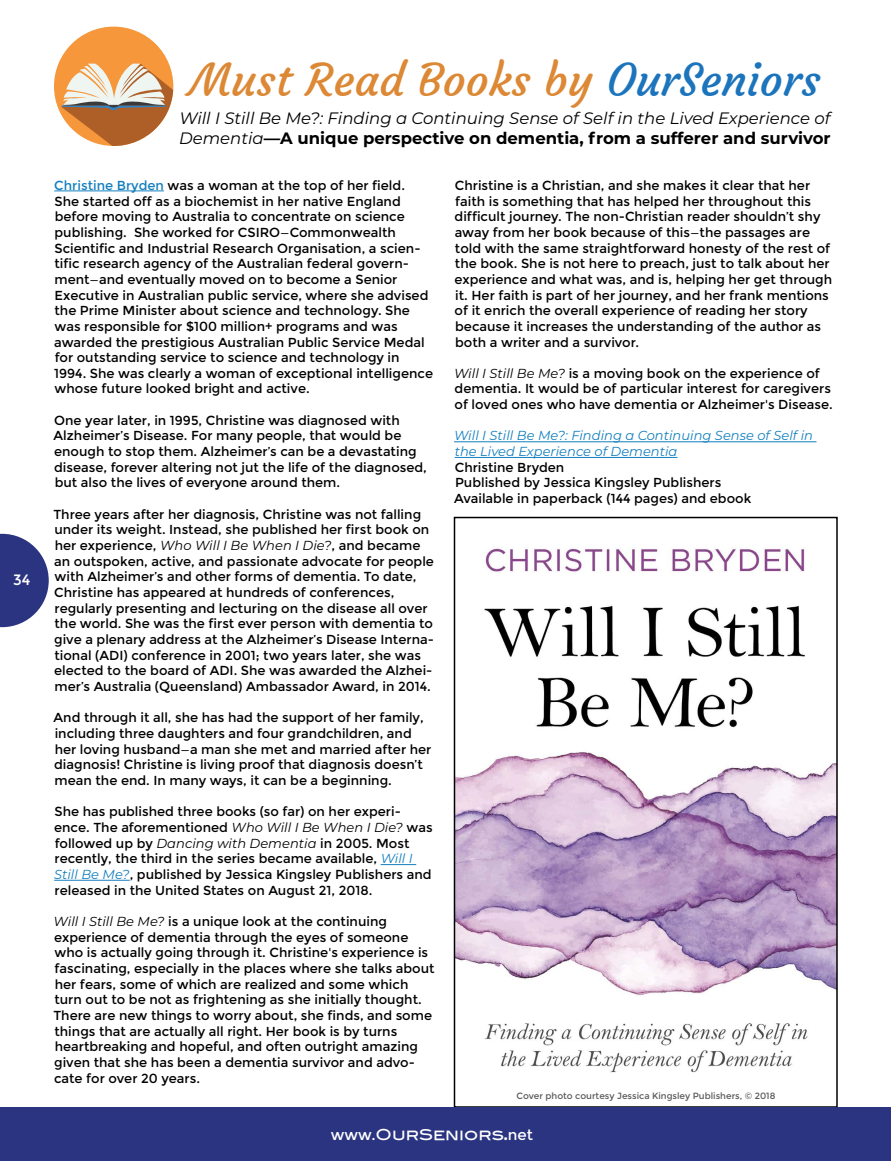
<style>
.page{position:relative;width:891px;height:1161px;background:#fff}
.page>*{position:absolute;margin:0;border:0;box-sizing:border-box;transform-origin:0 0}
.t1{font:45px "Courgette";color:#dc8834}
.t2{font:italic 16.5px/19.8px "Montserrat";color:#000}
.t3{font:15px "Blair Md ITCTT Medium";color:#fff}
.t4{font:15px "Montserrat";color:#fff}
.t5{font:13.05px/15.6px "Montserrat";color:#000}
.t6{font:italic 13.05px/15.6px "Montserrat";color:#137fbe}
.t7{font:9px "Montserrat";color:#58595b}
.s1{color:#1c75bc}
.s2{font-weight:700;font-style:normal}
.s3{color:#137fbe}
.s4{font-style:italic}
.s5{font-style:italic;color:#137fbe}
.s6{font-family:"Montserrat"}
.s7{font-family:"Montserrat";font-weight:700}
</style>
<div class="page">
<svg style="left:0;top:533px;width:49px;height:95px"></svg>
<hr style="left:54px;top:191px;width:110px;height:1px;background:#137fbe">
<hr style="left:381px;top:864px;width:35px;height:1px;background:#137fbe">
<hr style="left:54px;top:880px;width:76px;height:1px;background:#137fbe">
<hr style="left:454px;top:441px;width:362px;height:1px;background:#137fbe">
<hr style="left:455px;top:457px;width:222px;height:1px;background:#137fbe">
<div style="left:54px;top:27px;width:119px;height:119px;background:#f5973a;border-radius:50%"></div>
<svg style="left:61px;top:64px;width:112px;height:82px"></svg>
<img style="left:457px;top:548px;width:378px;height:525px">
<div style="left:454px;top:517px;width:384px;height:591px;border:2px solid #000"></div>
<div style="left:0;top:1107px;width:891px;height:54px;background:#2a3480"></div>
<p class="t4" style="left:13px;top:571px;width:19px">34</p>
<h1 class="t1" style="left:190px;top:52px;width:632px">Must Read Books by <span class="s1">OurSeniors</span></h1>
<p class="t2" style="left:179px;top:107px;width:653px">Will I Still Be Me?: Finding a Continuing Sense of Self in the Lived Experience of<br>Dementia<span class="s2">—A unique perspective on dementia, from a sufferer and survivor</span></p>
<p class="t5" style="left:54px;top:178px;width:381px"><span class="s3">Christine Bryden</span> was a woman at the top of her field.<br>She started off as a biochemist in her native England before moving to Australia to concentrate on science publishing. She worked for CSIRO—Commonwealth Scientific and Industrial Research Organisation, a scien&shy;tific research agency of the Australian federal govern&shy;ment—and eventually moved on to become a Senior Executive in Australian public service, where she advised the Prime Minister about science and technology. She was responsible for $100 million+ programs and was awarded the prestigious Australian Public Service Medal for outstanding service to science and technology in 1994. She was clearly a woman of exceptional intelligence whose future looked bright and active.</p>
<p class="t5" style="left:54px;top:413px;width:375px">One year later, in 1995, Christine was diagnosed with Alzheimer’s Disease. For many people, that would be enough to stop them. Alzheimer’s can be a devastating disease, forever altering not jut the life of the diagnosed, but also the lives of everyone around them.</p>
<p class="t5" style="left:53px;top:507px;width:382px">Three years after her diagnosis, Christine was not falling under its weight. Instead, she published her first book on her experience, <span class="s4">Who Will I Be When I Die?</span>, and became an outspoken, active, and passionate advocate for people with Alzheimer’s and other forms of dementia. To date, Christine has appeared at hundreds of conferences, regularly presenting and lecturing on the disease all over the world. She was the first ever person with dementia to give a plenary address at the Alzheimer’s Disease Interna&shy;tional (ADI) conference in 2001; two years later, she was elected to the board of ADI. She was awarded the Alzhei&shy;mer’s Australia (Queensland) Ambassador Award, in 2014.</p>
<p class="t5" style="left:54px;top:710px;width:379px">And through it all, she has had the support of her family, including three daughters and four grandchildren, and her loving husband—a man she met and married after her diagnosis! Christine is living proof that diagnosis doesn’t mean the end. In many ways, it can be a beginning.</p>
<p class="t5" style="left:54px;top:804px;width:380px">She has published three books (so far) on her experi&shy;ence. The aforementioned <span class="s4">Who Will I Be When I Die?</span> was followed up by <span class="s4">Dancing with Dementia</span> in 2005. Most recently, the third in the series became available, <span class="s5">Will I Still Be Me?</span>, published by Jessica Kingsley Publishers and released in the United States on August 21, 2018.</p>
<p class="t5" style="left:53px;top:914px;width:383px"><span class="s4">Will I Still Be Me?</span> is a unique look at the continuing experience of dementia through the eyes of someone who is actually going through it. Christine's experience is fascinating, especially in the places where she talks about her fears, some of which are realized and some which turn out to be not as frightening as she initially thought.<br>There are new things to worry about, she finds, and some things that are actually all right. Her book is by turns heartbreaking and hopeful, and often outright amazing given that she has been a dementia survivor and advo&shy;cate for over 20 years.</p>
<p class="t5" style="left:455px;top:178px;width:379px">Christine is a Christian, and she makes it clear that her faith is something that has helped her throughout this difficult journey. The non-Christian reader shouldn’t shy away from her book because of this—the passages are told with the same straightforward honesty of the rest of the book. She is not here to preach, just to talk about her experience and what was, and is, helping her get through it. Her faith is part of her journey, and her frank mentions of it enrich the overall experience of reading her story because it increases the understanding of the author as both a writer and a survivor.</p>
<p class="t5" style="left:454px;top:366px;width:380px"><span class="s4">Will I Still Be Me?</span> is a moving book on the experience of dementia. It would be of particular interest for caregivers of loved ones who have dementia or Alzheimer's Disease.</p>
<p class="t6" style="left:454px;top:428px;width:361px">Will I Still Be Me?: Finding a Continuing Sense of Self in the Lived Experience of Dementia</p>
<p class="t5" style="left:454px;top:460px;width:299px">Christine Bryden<br>Published by Jessica Kingsley Publishers<br>Available in paperback (144 pages) and ebook</p>
<p class="t7" style="left:517px;top:1091px;width:260px">Cover photo courtesy Jessica Kingsley Publishers, © 2018</p>
<p class="t3" style="left:331px;top:1125px;width:204px"><span class="s6">www.</span>OurSeniors<span class="s7">.</span><span class="s6">net</span></p>
</div>
